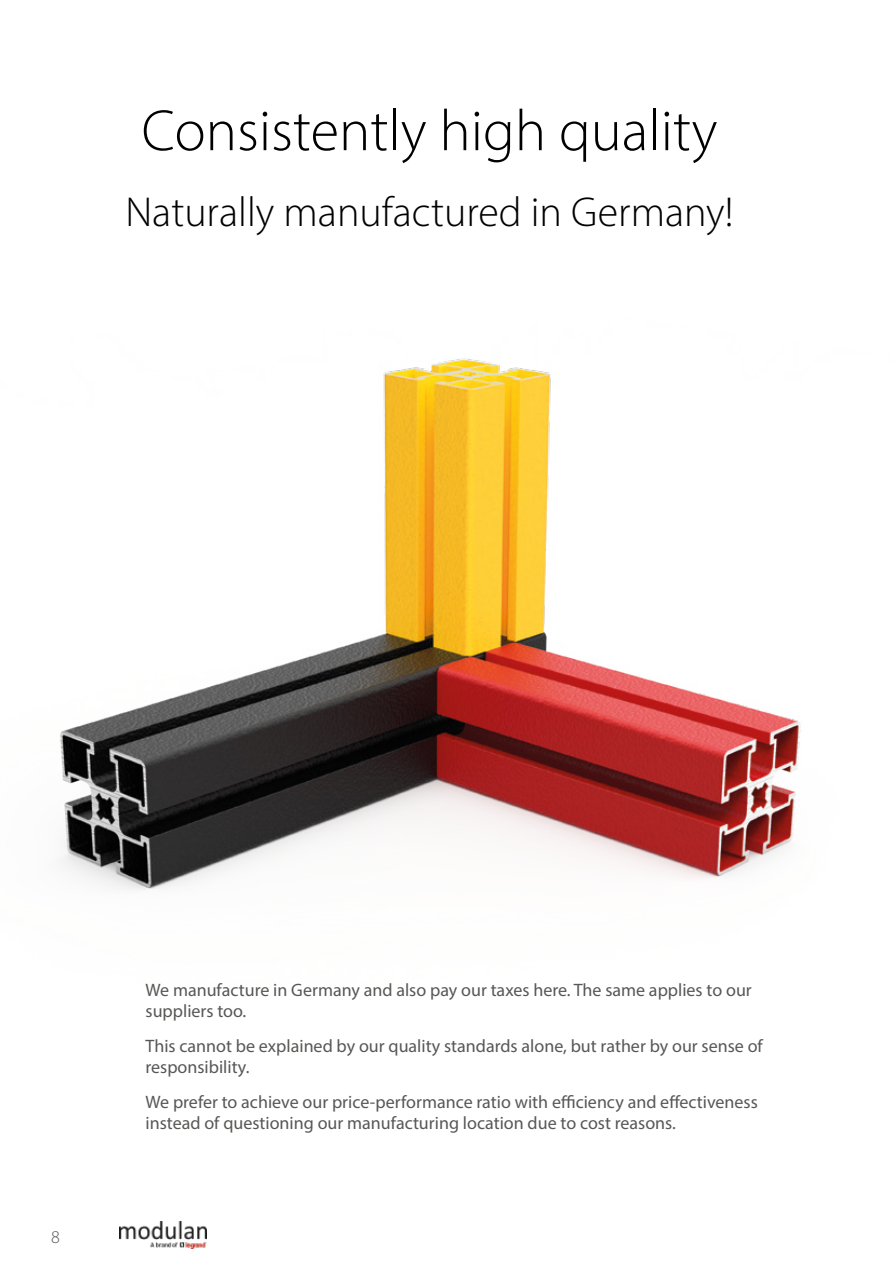
<style>
.page{position:relative;width:893px;height:1263px;background:#fff}
.page>*{position:absolute;margin:0;border:0;box-sizing:border-box;transform-origin:0 0}
.t1{font:300 58.5px "Myriad Pro";color:#000}
.t2{font:300 42px "Myriad Pro";color:#000}
.t3{font:18px/21.6px "Myriad Pro";color:#575756}
.t4{font:300 18px "Myriad Pro";color:#575756}
</style>
<div class="page">
<img style="left:60px;top:358px;width:741px;height:891px">
<img style="left:119px;top:1221px;width:87px;height:27px">
<h1 class="t1" style="left:142px;top:95px;width:577px">Consistently high quality</h1>
<h2 class="t2" style="left:125px;top:187px;width:609px">Naturally manufactured in Germany!</h2>
<p class="t4" style="left:51px;top:1226px;width:10px">8</p>
<p class="t3" style="left:146px;top:979px;width:608px">We manufacture in Germany and also pay our taxes here. The same applies to our suppliers too.</p>
<p class="t3" style="left:146px;top:1035px;width:619px">This cannot be explained by our quality standards alone, but rather by our sense of responsibility.</p>
<p class="t3" style="left:146px;top:1091px;width:614px">We prefer to achieve our price-performance ratio with efficiency and effectiveness instead of questioning our manufacturing location due to cost reasons.</p>
</div>
